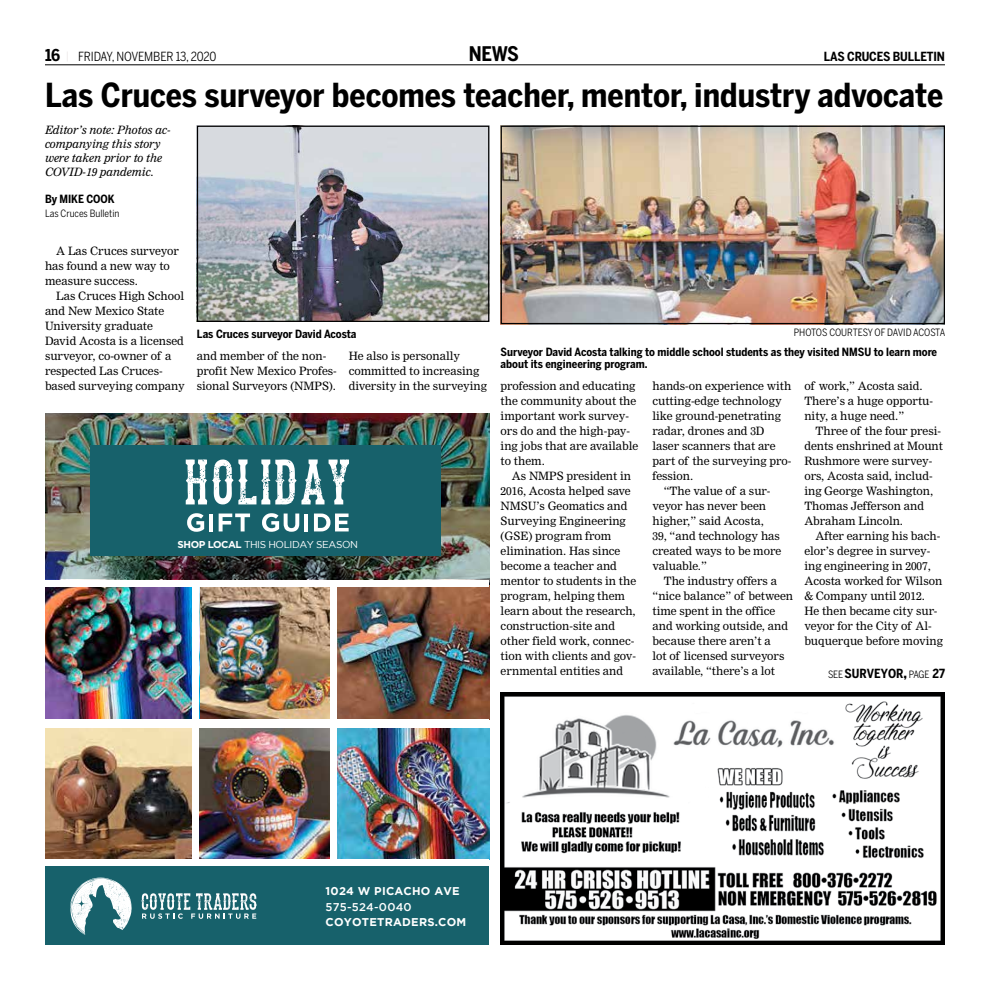
<style>
.page{position:relative;width:990px;height:990px;background:#fff}
.page>*{position:absolute;margin:0;border:0;box-sizing:border-box;transform-origin:0 0}
.t1{font:700 32.88px "Benton Sans Cond";color:#000}
.t2{font:700 20px "Benton Sans Cond";color:#000}
.t3{font:700 12.5px "Benton Sans Cond";letter-spacing:-.01em;color:#000}
.t4{font:12.5px "Benton Sans Cond";letter-spacing:-.01em;color:#000}
.t5{font:11.25px/15px "Nimrod MT Std";color:#000}
.t6{font:700 11.25px/12.5px "Benton Sans Cond";color:#000}
.t7{font:italic 11.25px/13.8px "Nimrod MT Std";color:#000}
.t8{font:700 11.25px "Gotham";letter-spacing:.02em;color:#fff}
.t9{font:500 11.25px "Gotham";letter-spacing:.02em;color:#fff}
.t10{font:10px "Benton Sans Cond";letter-spacing:-.005em;color:#000}
.t11{font:10px "Gotham";letter-spacing:-.04em;color:#fff}
.s1{font-weight:700;font-size:16.25px}
.s2{font-family:"Myriad Pro";font-stretch:condensed;font-size:10px;color:#e9e5e4}
.s3{font-weight:700}
.s4{font-weight:400;font-size:10px}
.s5{font-size:15px}
</style>
<div class="page">
<img style="left:503px;top:128px;width:440px;height:194px">
<div style="left:501px;top:126px;width:444px;height:198px;border:1px solid #000"></div>
<img style="left:199px;top:128px;width:288px;height:192px">
<div style="left:197px;top:126px;width:292px;height:196px;border:1px solid #000"></div>
<hr style="left:45px;top:64px;width:900px;height:1px;background:#000">
<img style="left:501px;top:693px;width:444px;height:252px">
<img style="left:45px;top:414px;width:444px;height:165px">
<img style="left:45px;top:728px;width:147px;height:131px">
<img style="left:199px;top:728px;width:131px;height:131px">
<img style="left:337px;top:587px;width:152px;height:132px">
<div style="left:90px;top:445px;width:350px;height:111px;background:#17616b"></div>
<svg style="left:186px;top:459px;width:163px;height:45px"></svg>
<svg style="left:187px;top:513px;width:17px;height:19px"></svg>
<hr style="left:209px;top:514px;width:4px;height:17px;background:#fff">
<svg style="left:219px;top:514px;width:31px;height:17px"></svg>
<svg style="left:262px;top:513px;width:37px;height:19px"></svg>
<hr style="left:305px;top:514px;width:3px;height:17px;background:#fff">
<svg style="left:314px;top:514px;width:35px;height:17px"></svg>
<img style="left:199px;top:587px;width:131px;height:132px">
<img style="left:337px;top:728px;width:152px;height:131px">
<img style="left:45px;top:587px;width:147px;height:132px">
<div style="left:45px;top:862px;width:444px;height:83px;background:#17616b"></div>
<svg style="left:70px;top:878px;width:62px;height:57px"></svg>
<svg style="left:141px;top:893px;width:116px;height:26px"></svg>
<div style="left:45px;top:859px;width:444px;height:7px;background:#fff"></div>
<p class="t4" style="left:45px;top:49px;width:173px"><span class="s1">16</span> <span class="s2">|</span> FRIDAY, NOVEMBER 13, 2020</p>
<h2 class="t2" style="left:469px;top:42px;width:52px">NEWS</h2>
<p class="t3" style="left:824px;top:49px;width:123px">LAS CRUCES BULLETIN</p>
<h1 class="t1" style="left:45px;top:76px;width:900px">Las Cruces surveyor becomes teacher, mentor, industry advocate</h1>
<p class="t7" style="left:45px;top:124px;width:127px">Editor’s note: Photos ac&shy;companying this story were taken prior to the<br>COVID-19 pandemic.</p>
<p class="t6" style="left:45px;top:193px;width:71px">By MIKE COOK</p>
<p class="t10" style="left:45px;top:207px;width:76px">Las Cruces Bulletin</p>
<p class="t5" style="left:45px;top:244px;width:136px;text-indent:11px">A Las Cruces surveyor has found a new way to measure success.</p>
<p class="t5" style="left:45px;top:289px;width:141px;text-indent:11px">Las Cruces High School and New Mexico State<br>University graduate<br>David Acosta is a licensed surveyor, co-owner of a respected Las Cruces&shy;based surveying company</p>
<p class="t6" style="left:197px;top:328px;width:161px">Las Cruces surveyor David Acosta</p>
<p class="t10" style="left:794px;top:327px;width:153px">PHOTOS COURTESY OF DAVID ACOSTA</p>
<p class="t6" style="left:501px;top:345px;width:438px">Surveyor David Acosta talking to middle school students as they visited NMSU to learn more about its engineering program.</p>
<p class="t5" style="left:197px;top:349px;width:141px">and member of the non&shy;profit New Mexico Profes&shy;sional Surveyors (NMPS).</p>
<p class="t5" style="left:349px;top:349px;width:113px">He also is personally</p>
<p class="t5" style="left:349px;top:364px;width:132px">committed to increasing</p>
<p class="t5" style="left:349px;top:379px;width:288px">diversity in the surveying profession and educating</p>
<p class="t5" style="left:501px;top:394px;width:137px">the community about the</p>
<p class="t5" style="left:501px;top:409px;width:130px">important work survey-</p>
<p class="t5" style="left:501px;top:424px;width:131px">ors do and the high-pay-</p>
<p class="t5" style="left:501px;top:439px;width:139px">ing jobs that are available</p>
<p class="t5" style="left:501px;top:454px;width:46px">to them.</p>
<p class="t5" style="left:512px;top:469px;width:121px">As NMPS president in</p>
<p class="t5" style="left:501px;top:483px;width:132px">2016, Acosta helped save</p>
<p class="t5" style="left:501px;top:498px;width:128px">NMSU’s Geomatics and</p>
<p class="t5" style="left:501px;top:513px;width:127px">Surveying Engineering</p>
<p class="t5" style="left:501px;top:528px;width:112px">(GSE) program from</p>
<p class="t5" style="left:501px;top:543px;width:121px">elimination. Has since</p>
<p class="t5" style="left:501px;top:558px;width:118px">become a teacher and</p>
<p class="t5" style="left:501px;top:573px;width:137px">mentor to students in the</p>
<p class="t5" style="left:501px;top:588px;width:126px">program, helping them</p>
<p class="t5" style="left:501px;top:603px;width:137px">learn about the research,</p>
<p class="t5" style="left:501px;top:618px;width:116px">construction-site and</p>
<p class="t5" style="left:501px;top:633px;width:135px">other field work, connec-</p>
<p class="t5" style="left:501px;top:648px;width:137px">tion with clients and gov-</p>
<p class="t5" style="left:501px;top:663px;width:124px">ernmental entities and</p>
<p class="t5" style="left:804px;top:378px;width:130px">of work,” Acosta said.<br>There’s a huge opportu&shy;nity, a huge need.”</p>
<p class="t5" style="left:804px;top:423px;width:140px;text-indent:11px">Three of the four presi&shy;dents enshrined at Mount<br>Rushmore were survey&shy;ors, Acosta said, includ&shy;ing George Washington,<br>Thomas Jefferson and<br>Abraham Lincoln.</p>
<p class="t5" style="left:804px;top:528px;width:140px;text-indent:11px">After earning his bach&shy;elor’s degree in survey&shy;ing engineering in 2007,<br>Acosta worked for Wilson &amp; Company until 2012.<br>He then became city sur&shy;veyor for the City of Al&shy;buquerque before moving</p>
<p class="t5" style="left:652px;top:378px;width:140px">hands-on experience with</p>
<p class="t5" style="left:652px;top:393px;width:131px">cutting-edge technology</p>
<p class="t5" style="left:652px;top:408px;width:130px">like ground-penetrating</p>
<p class="t5" style="left:652px;top:423px;width:114px">radar, drones and 3D</p>
<p class="t5" style="left:652px;top:438px;width:125px">laser scanners that are</p>
<p class="t5" style="left:652px;top:453px;width:140px">part of the surveying pro-</p>
<p class="t5" style="left:652px;top:468px;width:42px">fession.</p>
<p class="t5" style="left:664px;top:483px;width:108px">“The value of a sur-</p>
<p class="t5" style="left:652px;top:498px;width:115px">veyor has never been</p>
<p class="t5" style="left:652px;top:513px;width:113px">higher,” said Acosta,</p>
<p class="t5" style="left:652px;top:528px;width:129px">39, “and technology has</p>
<p class="t5" style="left:652px;top:543px;width:130px">created ways to be more</p>
<p class="t5" style="left:652px;top:558px;width:56px">valuable.”</p>
<p class="t5" style="left:664px;top:573px;width:115px">The industry offers a</p>
<p class="t5" style="left:652px;top:588px;width:142px">“nice balance” of between</p>
<p class="t5" style="left:652px;top:603px;width:124px">time spent in the office</p>
<p class="t5" style="left:652px;top:618px;width:137px">and working outside, and</p>
<p class="t5" style="left:652px;top:633px;width:120px">because there aren’t a</p>
<p class="t5" style="left:652px;top:648px;width:133px">lot of licensed surveyors</p>
<p class="t5" style="left:652px;top:663px;width:124px">available, “there’s a lot</p>
<p class="t11" style="left:178px;top:539px;width:182px"><span class="s3">SHOP LOCAL</span> THIS HOLIDAY SEASON</p>
<p class="t3" style="left:828px;top:666px;width:118px"><span class="s4">SEE</span> SURVEYOR<span class="s5">,</span> <span class="s4">PAGE</span> 27</p>
<p class="t8" style="left:326px;top:885px;width:136px">1024 W PICACHO AVE</p>
<p class="t9" style="left:326px;top:900px;width:88px">575-524-0040</p>
<p class="t8" style="left:326px;top:916px;width:142px">COYOTETRADERS.COM</p>
</div>
